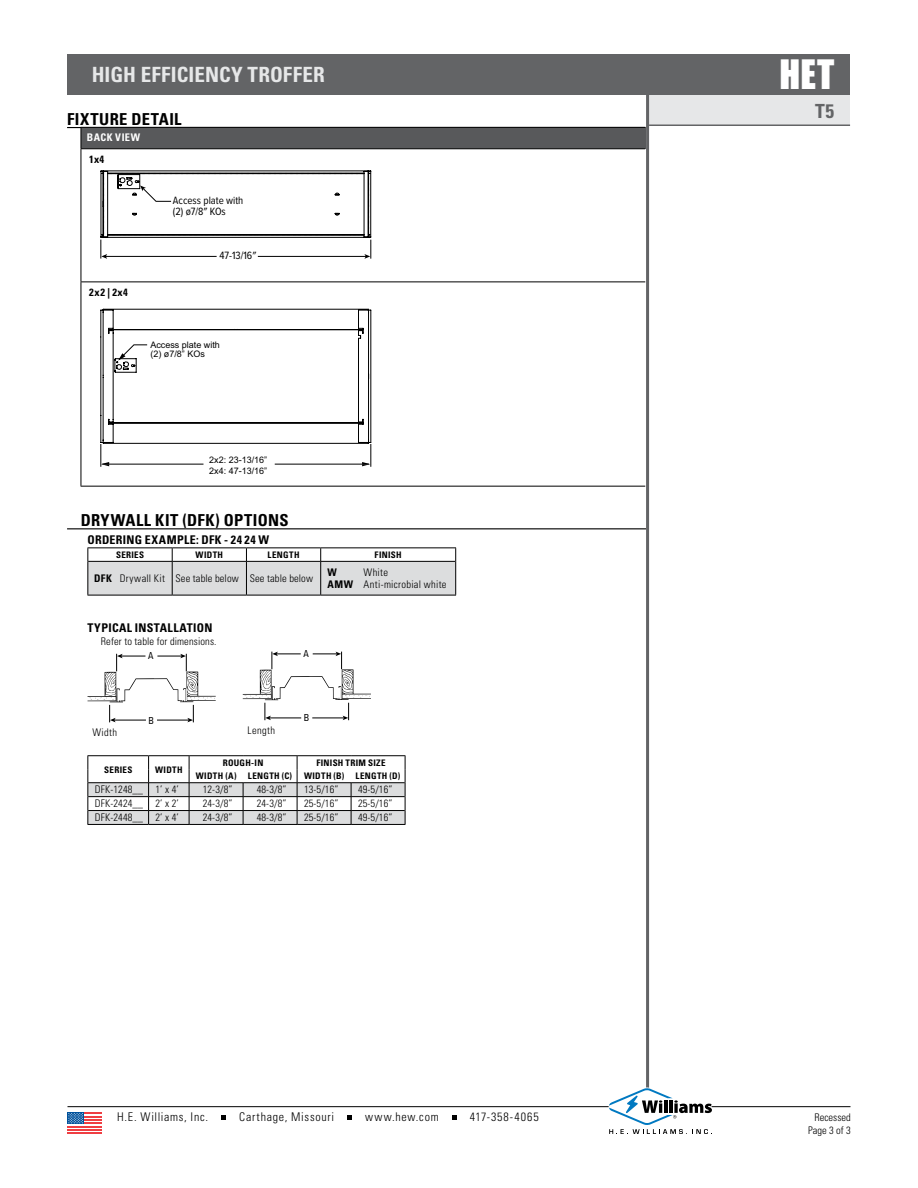
<style>
.page{position:relative;width:918px;height:1188px;background:#fff}
.page>*{position:absolute;margin:0;border:0;box-sizing:border-box;transform-origin:0 0}
.t1{font:37.5px "Impact MT Std";color:#fff}
.t2{font:700 condensed 21px "Univers LT Std";letter-spacing:.005em;color:#e6e7e8}
.t3{font:700 condensed 19.5px "Univers LT Std";color:#636466}
.t4{font:700 condensed 16.5px "Univers LT Std";letter-spacing:.035em;color:#000}
.t5{font:300 condensed 12px "Univers LT Std";letter-spacing:.065em;color:#000}
.t6{font:700 condensed 12px "Univers LT Std";letter-spacing:.03em;color:#000}
.t7{font:10.95px/10.9px "Proxima Nova Cond";color:#000}
.t8{font:300 condensed 10.5px/13.5px "Univers LT Std";letter-spacing:.01em;color:#000;text-align:right}
.t9{font:300 condensed 10.5px/12.6px "Univers LT Std";letter-spacing:.03em;color:#000}
.t10{font:700 condensed 10.5px "Univers LT Std";letter-spacing:.035em;color:#000}
.t11{font:700 condensed 10.5px "Univers LT Std";letter-spacing:.045em;color:#fff}
.t12{font:10.5px "Proxima Nova Cond";color:#000}
.t13{font:700 condensed 9px "Univers LT Std";letter-spacing:.035em;color:#000}
.t14{font:9px/10.8px "Arial";color:#000}
.s1{font-weight:700}
</style>
<div class="page">
<div style="left:649px;top:92px;width:201px;height:33px;background:#e6e7e8"></div>
<hr style="left:649px;top:124px;width:201px;height:2px;background:#636466">
<div style="left:68px;top:54px;width:782px;height:40px;background:#636466"></div>
<hr style="left:67px;top:127px;width:579px;height:1px;background:#000">
<div style="left:81px;top:127px;width:564px;height:22px;background:#58595b"></div>
<svg style="left:82px;top:149px;width:563px;height:337px"></svg>
<hr style="left:81px;top:127px;width:564px;height:1px;background:#000">
<hr style="left:81px;top:148px;width:564px;height:1px;background:#000">
<hr style="left:81px;top:282px;width:564px;height:1px;background:#000">
<svg style="left:81px;top:128px;width:1px;height:20px"></svg>
<hr style="left:81px;top:149px;width:1px;height:133px;background:#000">
<hr style="left:81px;top:282px;width:1px;height:204px;background:#000">
<hr style="left:81px;top:486px;width:564px;height:1px;background:#000">
<svg style="left:100px;top:170px;width:271px;height:89px"></svg>
<hr style="left:109px;top:422px;width:254px;height:1px;background:#000">
<hr style="left:109px;top:423px;width:254px;height:1px;background:#000">
<hr style="left:109px;top:329px;width:254px;height:1px;background:#000">
<hr style="left:113px;top:333px;width:1px;height:86px;background:#000">
<hr style="left:103px;top:377px;width:1px;height:65px;background:#000">
<hr style="left:103px;top:310px;width:1px;height:65px;background:#000">
<hr style="left:100px;top:337px;width:1px;height:79px;background:#000">
<svg style="left:100px;top:309px;width:14px;height:28px"></svg>
<hr style="left:103px;top:309px;width:265px;height:1px;background:#000">
<hr style="left:103px;top:443px;width:265px;height:1px;background:#000">
<hr style="left:358px;top:338px;width:1px;height:81px;background:#000">
<hr style="left:368px;top:310px;width:1px;height:65px;background:#000">
<hr style="left:368px;top:377px;width:1px;height:65px;background:#000">
<hr style="left:370px;top:310px;width:1px;height:132px;background:#000">
<svg style="left:358px;top:309px;width:13px;height:30px"></svg>
<svg style="left:358px;top:419px;width:13px;height:48px"></svg>
<hr style="left:275px;top:464px;width:94px;height:1px;background:#000">
<hr style="left:102px;top:464px;width:101px;height:1px;background:#000">
<svg style="left:100px;top:416px;width:14px;height:51px"></svg>
<svg style="left:115px;top:344px;width:33px;height:29px"></svg>
<hr style="left:67px;top:528px;width:579px;height:1px;background:#000">
<hr style="left:87px;top:547px;width:85px;height:1px;background:#000">
<hr style="left:172px;top:547px;width:74px;height:1px;background:#000">
<hr style="left:246px;top:547px;width:75px;height:1px;background:#000">
<hr style="left:321px;top:547px;width:135px;height:1px;background:#000">
<svg style="left:87px;top:548px;width:369px;height:47px"></svg>
<hr style="left:87px;top:561px;width:1px;height:34px;background:#000">
<hr style="left:455px;top:561px;width:1px;height:34px;background:#000">
<hr style="left:87px;top:595px;width:85px;height:1px;background:#000">
<hr style="left:172px;top:595px;width:74px;height:1px;background:#000">
<hr style="left:246px;top:595px;width:75px;height:1px;background:#000">
<hr style="left:321px;top:595px;width:135px;height:1px;background:#000">
<hr style="left:88px;top:561px;width:84px;height:1px;background:#000">
<hr style="left:172px;top:561px;width:74px;height:1px;background:#000">
<hr style="left:172px;top:562px;width:1px;height:33px;background:#000">
<hr style="left:246px;top:561px;width:75px;height:1px;background:#000">
<hr style="left:246px;top:562px;width:1px;height:33px;background:#000">
<hr style="left:321px;top:561px;width:134px;height:1px;background:#000">
<hr style="left:320px;top:562px;width:1px;height:33px;background:#000">
<svg style="left:87px;top:654px;width:129px;height:68px"></svg>
<svg style="left:243px;top:652px;width:128px;height:68px"></svg>
<hr style="left:87px;top:755px;width:62px;height:1px;background:#000">
<hr style="left:149px;top:755px;width:40px;height:1px;background:#000">
<hr style="left:189px;top:755px;width:54px;height:1px;background:#000">
<hr style="left:243px;top:755px;width:54px;height:1px;background:#000">
<hr style="left:297px;top:755px;width:54px;height:1px;background:#000">
<hr style="left:351px;top:755px;width:54px;height:1px;background:#000">
<hr style="left:87px;top:824px;width:62px;height:1px;background:#000">
<hr style="left:149px;top:824px;width:40px;height:1px;background:#000">
<hr style="left:189px;top:824px;width:54px;height:1px;background:#000">
<hr style="left:243px;top:824px;width:54px;height:1px;background:#000">
<hr style="left:297px;top:824px;width:54px;height:1px;background:#000">
<hr style="left:351px;top:824px;width:54px;height:1px;background:#000">
<svg style="left:87px;top:756px;width:319px;height:68px"></svg>
<hr style="left:68px;top:1106px;width:783px;height:1px;background:#000">
<svg style="left:222px;top:1115px;width:4px;height:5px"></svg>
<svg style="left:348px;top:1115px;width:4px;height:5px"></svg>
<svg style="left:452px;top:1115px;width:4px;height:5px"></svg>
<div style="left:68px;top:1112px;width:34px;height:22px;background:linear-gradient(to right,#fff,#fff)"></div>
<hr style="left:68px;top:1126px;width:34px;height:1px;background:#ef3e42">
<hr style="left:68px;top:1129px;width:34px;height:2px;background:#ef3e42">
<hr style="left:68px;top:1132px;width:34px;height:2px;background:#ef3e42">
<hr style="left:68px;top:1122px;width:34px;height:2px;background:#ef3e42">
<hr style="left:68px;top:1119px;width:34px;height:2px;background:#ef3e42">
<hr style="left:68px;top:1116px;width:34px;height:1px;background:#ef3e42">
<hr style="left:68px;top:1112px;width:34px;height:2px;background:#ef3e42">
<div style="left:68px;top:1112px;width:16px;height:12px;background:#00529c"></div>
<svg style="left:68px;top:1113px;width:15px;height:11px"></svg>
<hr style="left:646px;top:94px;width:3px;height:1013px;background:#636466">
<svg style="left:609px;top:1087px;width:104px;height:47px"></svg>
<h2 class="t2" style="left:92px;top:61px;width:235px">HIGH EFFICIENCY TROFFER</h2>
<h1 class="t1" style="left:780px;top:50px;width:56px">HET</h1>
<h3 class="t3" style="left:815px;top:100px;width:21px">T5</h3>
<h3 class="t4" style="left:67px;top:109px;width:116px">FIXTURE DETAIL</h3>
<p class="t11" style="left:87px;top:130px;width:55px">BACK VIEW</p>
<p class="t10" style="left:89px;top:153px;width:16px">1x4</p>
<p class="t7" style="left:173px;top:195px;width:72px">Access plate with (2) ø7/8″ KOs</p>
<p class="t10" style="left:89px;top:286px;width:40px">2x2 | 2x4</p>
<p class="t7" style="left:220px;top:249px;width:38px">47-13/16″</p>
<p class="t14" style="left:150px;top:340px;width:71px;line-height:9px">Access plate with (2) ø7/8” KOs</p>
<p class="t14" style="left:209px;top:455px;width:60px">2x2: 23-13/16”<br>2x4: 47-13/16”</p>
<h3 class="t4" style="left:81px;top:510px;width:209px">DRYWALL KIT (DFK) OPTIONS</h3>
<p class="t6" style="left:87px;top:532px;width:183px">ORDERING EXAMPLE: DFK - 24 24 W</p>
<p class="t13" style="left:116px;top:549px;width:30px">SERIES</p>
<p class="t13" style="left:196px;top:549px;width:29px">WIDTH</p>
<p class="t13" style="left:268px;top:549px;width:33px">LENGTH</p>
<p class="t13" style="left:375px;top:549px;width:29px">FINISH</p>
<p class="t8" style="left:94px;top:572px;width:220px"><span class="s1">DFK</span> Drywall Kit See table below See table below</p>
<p class="t10" style="left:327px;top:566px;width:11px">W</p>
<p class="t9" style="left:327px;top:566px;width:121px;text-indent:36px">White<br><span class="s1">AMW</span> Anti-microbial white</p>
<p class="t6" style="left:87px;top:620px;width:126px">TYPICAL INSTALLATION</p>
<p class="t8" style="left:101px;top:634px;width:117px">Refer to table for dimensions.</p>
<p class="t12" style="left:148px;top:648px;width:7px">A</p>
<p class="t8" style="left:92px;top:725px;width:26px">Width</p>
<p class="t12" style="left:149px;top:712px;width:7px">B</p>
<p class="t8" style="left:248px;top:723px;width:29px">Length</p>
<p class="t12" style="left:304px;top:646px;width:7px">A</p>
<p class="t12" style="left:304px;top:710px;width:7px">B</p>
<p class="t13" style="left:104px;top:764px;width:30px">SERIES</p>
<p class="t13" style="left:155px;top:764px;width:29px">WIDTH</p>
<p class="t13" style="left:223px;top:757px;width:42px">ROUGH-IN</p>
<p class="t13" style="left:316px;top:757px;width:71px">FINISH TRIM SIZE</p>
<p class="t13" style="left:196px;top:770px;width:42px">WIDTH (A)</p>
<p class="t13" style="left:248px;top:770px;width:46px">LENGTH (C)</p>
<p class="t13" style="left:304px;top:770px;width:42px">WIDTH (B)</p>
<p class="t13" style="left:356px;top:770px;width:46px">LENGTH (D)</p>
<p class="t8" style="left:95px;top:783px;width:85px">DFK-1248__ 1’ x 4’</p>
<p class="t8" style="left:203px;top:783px;width:31px">12-3/8”</p>
<p class="t8" style="left:257px;top:783px;width:31px">48-3/8”</p>
<p class="t8" style="left:304px;top:783px;width:36px">13-5/16”</p>
<p class="t8" style="left:358px;top:783px;width:36px">49-5/16”</p>
<p class="t8" style="left:95px;top:797px;width:85px">DFK-2424__ 2’ x 2’</p>
<p class="t8" style="left:203px;top:797px;width:31px">24-3/8”</p>
<p class="t8" style="left:257px;top:797px;width:31px">24-3/8”</p>
<p class="t8" style="left:304px;top:797px;width:36px">25-5/16”</p>
<p class="t8" style="left:358px;top:797px;width:36px">25-5/16”</p>
<p class="t8" style="left:95px;top:811px;width:85px">DFK-2448__ 2’ x 4’</p>
<p class="t8" style="left:203px;top:811px;width:31px">24-3/8”</p>
<p class="t8" style="left:257px;top:811px;width:31px">48-3/8”</p>
<p class="t8" style="left:304px;top:811px;width:36px">25-5/16”</p>
<p class="t8" style="left:358px;top:811px;width:36px">49-5/16”</p>
<p class="t5" style="left:117px;top:1110px;width:93px">H.E. Williams, Inc.</p>
<p class="t5" style="left:239px;top:1110px;width:97px">Carthage, Missouri</p>
<p class="t5" style="left:365px;top:1110px;width:75px">www.hew.com</p>
<p class="t5" style="left:470px;top:1110px;width:70px">417-358-4065</p>
<p class="t8" style="left:808px;top:1110px;width:44px">Recessed<br>Page 3 of 3</p>
</div>
